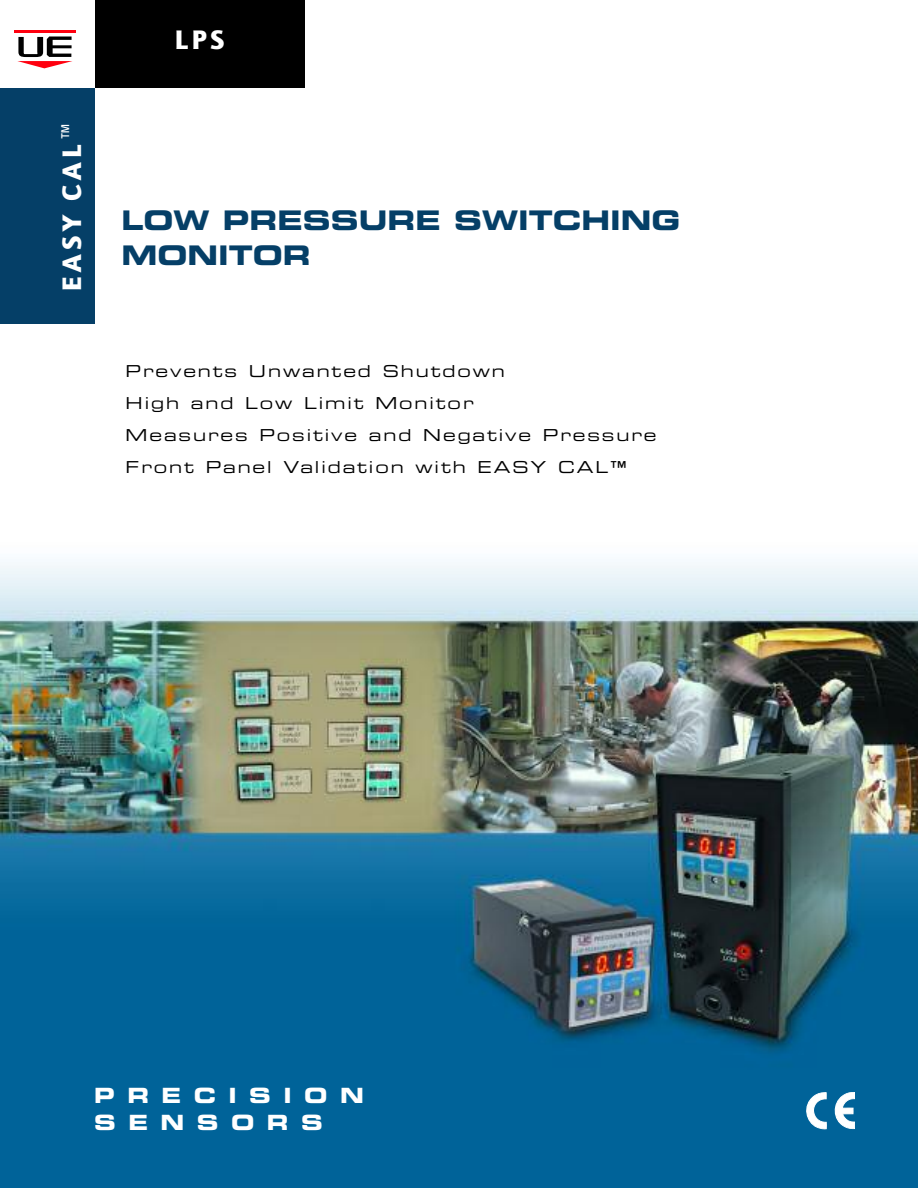
<style>
.page{position:relative;width:918px;height:1188px;background:#fff}
.page>*{position:absolute;margin:0;border:0;box-sizing:border-box;transform-origin:0 0}
.t1{font:27px/34.5px "Eurostile Bold Extended Two";color:#053f67}
.t2{font:900 27px "AT Quay Sans";letter-spacing:.125em;color:#fff}
.t3{font:21px/27px "Eurostile Bold Extended Two";letter-spacing:.595em;color:#fff}
.t4{font:16.5px/32px "Eurostile Extended Two";letter-spacing:.115em;color:#000}
</style>
<div class="page">
<img style="left:0;top:322px;width:918px;height:866px">
<div style="left:95px;top:0;width:209px;height:88px;background:#000"></div>
<hr style="left:14px;top:30px;width:61px;height:3px;background:#ff000f">
<svg style="left:17px;top:37px;width:55px;height:31px"></svg>
<div style="left:1px;top:89px;width:94px;height:235px;background:#053f67"></div>
<svg style="left:807px;top:1092px;width:48px;height:37px"></svg>
<h1 class="t2" style="left:61px;top:291px;width:171px;rotate:-90deg">EASY CAL™</h1>
<h1 class="t2" style="left:175px;top:29px;width:51px">LPS</h1>
<h1 class="t1" style="left:121px;top:206px;width:560px">LOW PRESSURE SWITCHING<br>MONITOR</h1>
<p class="t4" style="left:126px;top:357px;width:532px">Prevents Unwanted Shutdown<br>High and Low Limit Monitor<br>Measures Positive and Negative Pressure Front Panel Validation with EASY CAL™</p>
<p class="t3" style="left:94px;top:1084px;width:271px">PRECISION<br>SENSORS</p>
</div>
